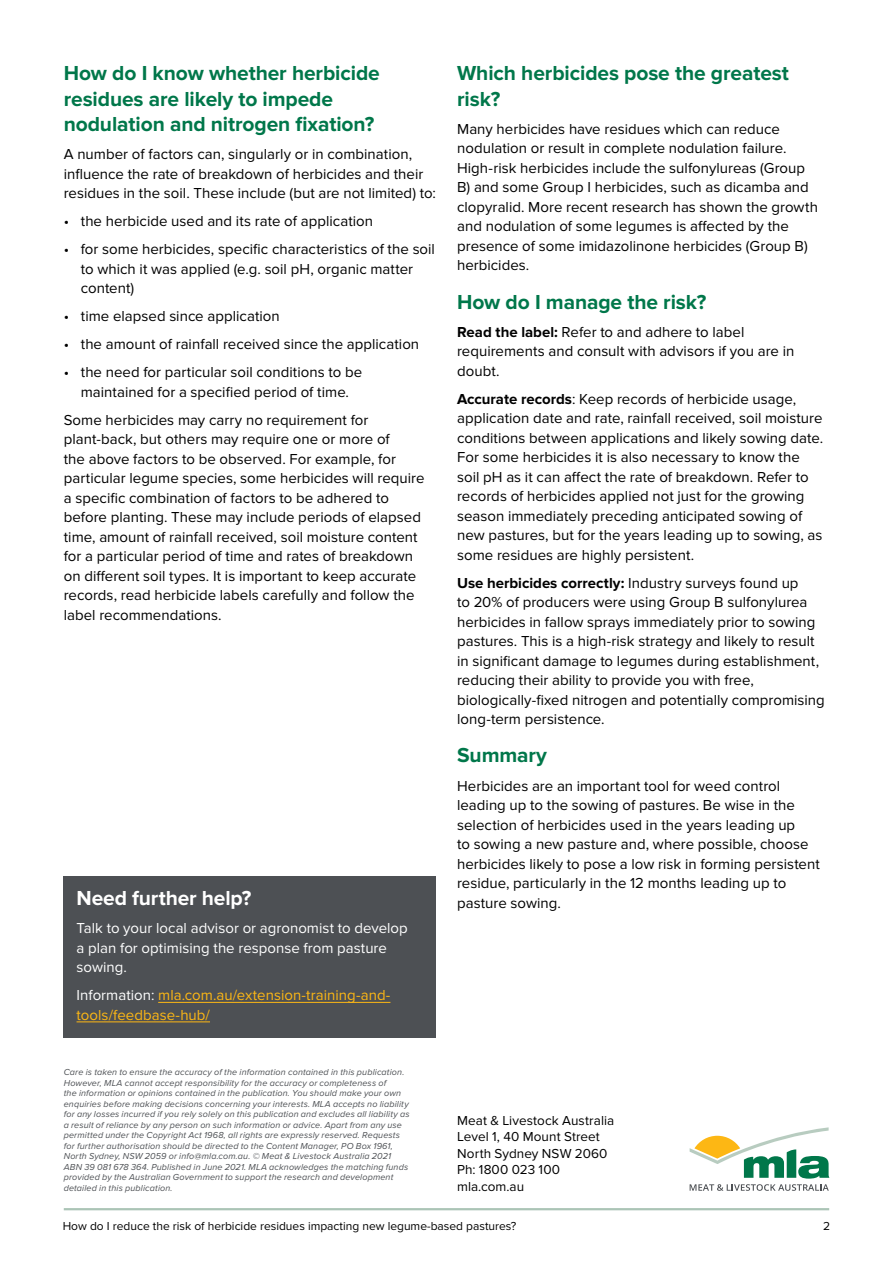
<style>
.page{position:relative;width:893px;height:1263px;background:#fff}
.page>*{position:absolute;margin:0;border:0;box-sizing:border-box;transform-origin:0 0}
.t1{font:700 21px/25.5px "Proxima Nova";letter-spacing:-.005em;color:#00774a}
.t2{font:700 21px "Proxima Nova";letter-spacing:-.01em;color:#fff}
.t3{font:15px/19.5px "Proxima Nova";color:#000}
.t4{font:15px/19.5px "Proxima Nova";color:#fff}
.t5{font:15px/19.5px "Proxima Nova";color:#fdb714}
.t6{font:13.5px/16.5px "Proxima Nova";letter-spacing:.005em;color:#000}
.t7{font:12px "Proxima Nova";color:#000}
.t8{font:italic 9px/10.5px "Proxima Nova";letter-spacing:.015em;color:#4d5054}
.s1{color:#fff}
.s2{font-weight:700}
</style>
<div class="page">
<hr style="left:64px;top:1208px;width:765px;height:2px;background:#abc4b6">
<svg style="left:690px;top:1127px;width:139px;height:51px"></svg>
<svg style="left:690px;top:1184px;width:139px;height:7px"></svg>
<div style="left:64px;top:876px;width:372px;height:161px;background:#4d5054"></div>
<hr style="left:158px;top:1002px;width:232px;height:1px;background:#fdb714">
<hr style="left:77px;top:1021px;width:133px;height:1px;background:#fdb714">
<h1 class="t1" style="left:64px;top:62px;width:318px">How do I know whether herbicide residues are likely to impede nodulation and nitrogen fixation?</h1>
<p class="t3" style="left:64px;top:145px;width:373px">A number of factors can, singularly or in combination, influence the rate of breakdown of herbicides and their residues in the soil. These include (but are not limited) to:</p>
<p class="t3" style="left:64px;top:212px;width:311px">• the herbicide used and its rate of application</p>
<p class="t3" style="left:81px;top:240px;width:356px;text-indent:-17px">• for some herbicides, specific characteristics of the soil to which it was applied (e.g. soil pH, organic matter content)</p>
<p class="t3" style="left:64px;top:307px;width:218px">• time elapsed since application</p>
<p class="t3" style="left:64px;top:335px;width:357px">• the amount of rainfall received since the application</p>
<p class="t3" style="left:64px;top:363px;width:300px;text-align:center">• the need for particular soil conditions to be maintained for a specified period of time.</p>
<p class="t3" style="left:64px;top:411px;width:362px">Some herbicides may carry no requirement for plant‑back, but others may require one or more of<br>the above factors to be observed. For example, for particular legume species, some herbicides will require a specific combination of factors to be adhered to before planting. These may include periods of elapsed time, amount of rainfall received, soil moisture content for a particular period of time and rates of breakdown on different soil types. It is important to keep accurate records, read herbicide labels carefully and follow the label recommendations.</p>
<h1 class="t2" style="left:77px;top:886px;width:176px">Need further help?</h1>
<p class="t4" style="left:77px;top:919px;width:333px">Talk to your local advisor or agronomist to develop a plan for optimising the response from pasture sowing.</p>
<p class="t5" style="left:77px;top:986px;width:315px"><span class="s1">Information:</span> mla.com.au/extension-training-and&shy;tools/feedbase-hub/</p>
<p class="t8" style="left:64px;top:1066px;width:347px">Care is taken to ensure the accuracy of the information contained in this publication.<br>However, MLA cannot accept responsibility for the accuracy or completeness of<br>the information or opinions contained in the publication. You should make your own enquiries before making decisions concerning your interests. MLA accepts no liability for any losses incurred if you rely solely on this publication and excludes all liability as a result of reliance by any person on such information or advice. Apart from any use permitted under the Copyright Act 1968, all rights are expressly reserved. Requests for further authorisation should be directed to the Content Manager, PO Box 1961, North Sydney, NSW 2059 or info@mla.com.au. © Meat &amp; Livestock Australia 2021<br>ABN 39 081 678 364. Published in June 2021. MLA acknowledges the matching funds provided by the Australian Government to support the research and development detailed in this publication.</p>
<h1 class="t1" style="left:457px;top:62px;width:333px">Which herbicides pose the greatest risk?</h1>
<p class="t3" style="left:457px;top:120px;width:362px">Many herbicides have residues which can reduce nodulation or result in complete nodulation failure.<br>High-risk herbicides include the sulfonylureas (Group B) and some Group I herbicides, such as dicamba and clopyralid. More recent research has shown the growth and nodulation of some legumes is affected by the presence of some imidazolinone herbicides (Group B) herbicides.</p>
<h1 class="t1" style="left:457px;top:290px;width:251px">How do I manage the risk?</h1>
<p class="t3" style="left:457px;top:322px;width:339px"><span class="s2">Read the label:</span> Refer to and adhere to label requirements and consult with advisors if you are in doubt.</p>
<p class="t3" style="left:457px;top:389px;width:367px"><span class="s2">Accurate records</span>: Keep records of herbicide usage, application date and rate, rainfall received, soil moisture conditions between applications and likely sowing date.<br>For some herbicides it is also necessary to know the soil pH as it can affect the rate of breakdown. Refer to records of herbicides applied not just for the growing season immediately preceding anticipated sowing of new pastures, but for the years leading up to sowing, as some residues are highly persistent.</p>
<p class="t3" style="left:457px;top:573px;width:369px"><span class="s2">Use herbicides correctly:</span> Industry surveys found up<br>to 20% of producers were using Group B sulfonylurea herbicides in fallow sprays immediately prior to sowing pastures. This is a high‑risk strategy and likely to result in significant damage to legumes during establishment, reducing their ability to provide you with free, biologically-fixed nitrogen and potentially compromising long-term persistence.</p>
<h1 class="t1" style="left:457px;top:744px;width:91px">Summary</h1>
<p class="t3" style="left:457px;top:776px;width:364px">Herbicides are an important tool for weed control leading up to the sowing of pastures. Be wise in the selection of herbicides used in the years leading up<br>to sowing a new pasture and, where possible, choose herbicides likely to pose a low risk in forming persistent residue, particularly in the 12 months leading up to pasture sowing.</p>
<p class="t6" style="left:457px;top:1112px;width:159px">Meat &amp; Livestock Australia<br>Level 1, 40 Mount Street<br>North Sydney NSW 2060<br>Ph: 1800 023 100 mla.com.au</p>
<p class="t7" style="left:63px;top:1219px;width:455px">How do I reduce the risk of herbicide residues impacting new legume-based pastures?</p>
<p class="t7" style="left:823px;top:1219px;width:9px">2</p>
</div>
